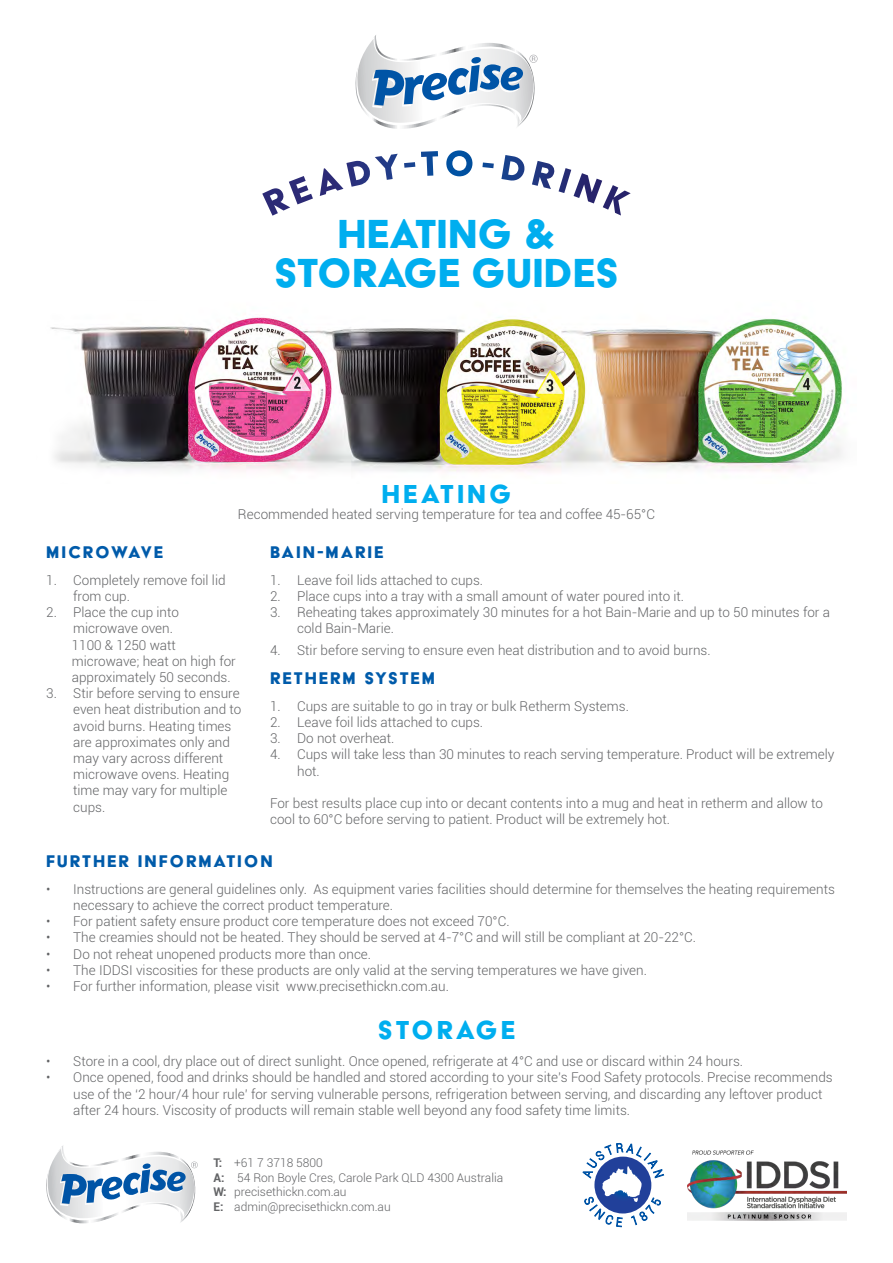
<style>
.page{position:relative;width:893px;height:1263px;background:#fff}
.page>*{position:absolute;margin:0;border:0;box-sizing:border-box;transform-origin:0 0}
.t1{font:46.8px/39px "Acier BAT Text Solid";color:#00aeef;text-align:center}
.t2{font:30px "Acier BAT Text Solid";letter-spacing:.1em;color:#00aeef}
.t3{font:19.5px "Acier BAT Text Solid";letter-spacing:.1em;color:#005baa}
.t4{font:300 13.5px/16.2px "Roboto";color:#636466}
.t5{font:300 12px/14.4px "Roboto";color:#636466}
.t6{font:700 12px/14.4px "Roboto";color:#636466}
</style>
<div class="page">
<svg style="left:262px;top:176px;width:51px;height:40px"></svg>
<svg style="left:320px;top:154px;width:78px;height:42px"></svg>
<svg style="left:404px;top:162px;width:11px;height:6px"></svg>
<svg style="left:421px;top:151px;width:17px;height:25px"></svg>
<svg style="left:446px;top:150px;width:27px;height:27px"></svg>
<svg style="left:482px;top:162px;width:12px;height:6px"></svg>
<svg style="left:501px;top:155px;width:24px;height:26px"></svg>
<svg style="left:532px;top:161px;width:99px;height:55px"></svg>
<svg style="left:355px;top:35px;width:183px;height:94px"></svg>
<svg style="left:583px;top:1143px;width:81px;height:84px"></svg>
<img style="left:688px;top:1150px;width:159px;height:70px">
<img style="left:50px;top:317px;width:793px;height:155px">
<svg style="left:46px;top:1146px;width:152px;height:78px"></svg>
<h1 class="t1" style="left:274px;top:214px;width:346px">HEATING &amp;<br>STORAGE GUIDES</h1>
<h2 class="t2" style="left:382px;top:478px;width:131px">HEATING</h2>
<p class="t4" style="left:238px;top:506px;width:419px">Recommended heated serving temperature for tea and coffee 45-65°C</p>
<h3 class="t3" style="left:46px;top:542px;width:118px">MICROWAVE</h3>
<p class="t4" style="left:73px;top:571px;width:154px;text-indent:-27px">1. Completely remove foil lid from cup.</p>
<p class="t4" style="left:72px;top:604px;width:166px;text-indent:-26px">2. Place the cup into microwave oven.<br>1100 &amp; 1250 watt microwave; heat on high for approximately 50 seconds.</p>
<p class="t4" style="left:73px;top:685px;width:170px;text-indent:-27px">3. Stir before serving to ensure even heat distribution and to avoid burns. Heating times are approximates only and may vary across different microwave ovens. Heating time may vary for multiple cups.</p>
<h3 class="t3" style="left:270px;top:542px;width:115px">BAIN-MARIE</h3>
<p class="t4" style="left:270px;top:571px;width:215px">1. Leave foil lids attached to cups.</p>
<p class="t4" style="left:270px;top:588px;width:416px">2. Place cups into a tray with a small amount of water poured into it.</p>
<p class="t4" style="left:297px;top:604px;width:534px;text-indent:-27px">3. Reheating takes approximately 30 minutes for a hot Bain-Marie and up to 50 minutes for a cold Bain-Marie.</p>
<p class="t4" style="left:270px;top:642px;width:442px">4. Stir before serving to ensure even heat distribution and to avoid burns.</p>
<h3 class="t3" style="left:270px;top:668px;width:166px">RETHERM SYSTEM</h3>
<p class="t4" style="left:270px;top:697px;width:360px">1. Cups are suitable to go in tray or bulk Retherm Systems.</p>
<p class="t4" style="left:270px;top:714px;width:215px">2. Leave foil lids attached to cups.</p>
<p class="t4" style="left:270px;top:730px;width:126px">3. Do not overheat.</p>
<p class="t4" style="left:297px;top:746px;width:539px;text-indent:-27px">4. Cups will take less than 30 minutes to reach serving temperature. Product will be extremely hot.</p>
<p class="t4" style="left:270px;top:795px;width:554px">For best results place cup into or decant contents into a mug and heat in retherm and allow to cool to 60°C before serving to patient. Product will be extremely hot.</p>
<h3 class="t3" style="left:46px;top:851px;width:228px">FURTHER INFORMATION</h3>
<p class="t4" style="left:73px;top:880px;width:763px;text-indent:-27px">• Instructions are general guidelines only. As equipment varies facilities should determine for themselves the heating requirements necessary to achieve the correct product temperature.</p>
<p class="t4" style="left:46px;top:913px;width:465px">• For patient safety ensure product core temperature does not exceed 70°C.</p>
<p class="t4" style="left:46px;top:929px;width:651px">• The creamies should not be heated. They should be served at 4-7°C and will still be compliant at 20-22°C.</p>
<p class="t4" style="left:46px;top:945px;width:326px">• Do not reheat unopened products more than once.</p>
<p class="t4" style="left:46px;top:961px;width:602px">• The IDDSI viscosities for these products are only valid at the serving temperatures we have given.</p>
<p class="t4" style="left:46px;top:978px;width:404px">• For further information, please visit www.precisethickn.com.au.</p>
<h2 class="t2" style="left:378px;top:1014px;width:139px">STORAGE</h2>
<p class="t4" style="left:46px;top:1053px;width:698px">• Store in a cool, dry place out of direct sunlight. Once opened, refrigerate at 4°C and use or discard within 24 hours.</p>
<p class="t4" style="left:73px;top:1069px;width:761px;text-indent:-27px">• Once opened, food and drinks should be handled and stored according to your site’s Food Safety protocols. Precise recommends use of the ‘2 hour/4 hour rule’ for serving vulnerable persons, refrigeration between serving, and discarding any leftover product after 24 hours. Viscosity of products will remain stable well beyond any food safety time limits.</p>
<p class="t6" style="left:213px;top:1155px;width:15px">T:<br>A:<br>W:<br>E:</p>
<p class="t5" style="left:234px;top:1155px;width:271px">+61 7 3718 5800<br>54 Ron Boyle Cres, Carole Park QLD 4300 Australia precisethickn.com.au admin@precisethickn.com.au</p>
</div>
